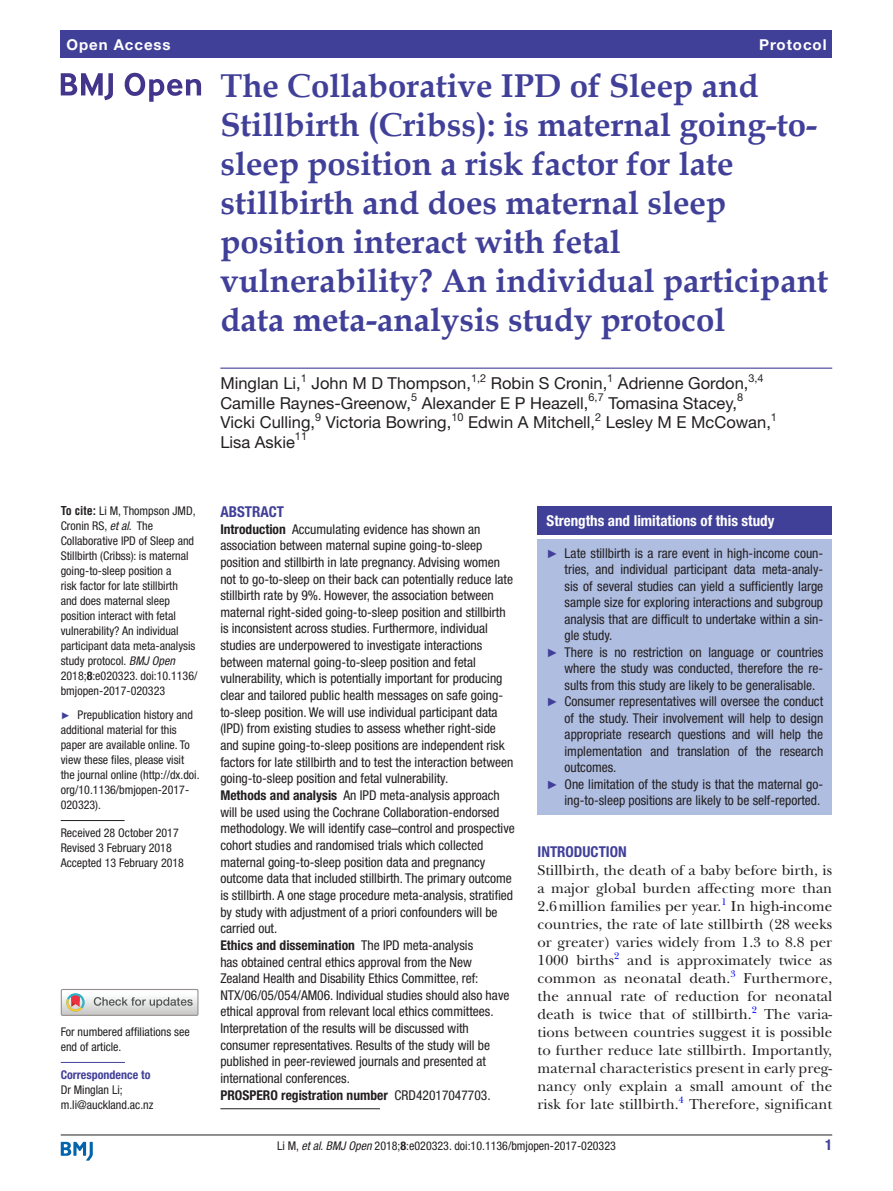
<style>
.page{position:relative;width:893px;height:1191px;background:#fff}
.page>*{position:absolute;margin:0;border:0;box-sizing:border-box;transform-origin:0 0}
.t1{font:700 33px/39px "Book Antiqua";color:#414099}
.t2{font:16.5px "Helvetica Neue LT Std";color:#231f20}
.t3{font:15px/18px "New Baskerville";color:#231f20;text-align:justify}
.t4{font:700 condensed 15px "Helvetica Neue LT Std";color:#fff}
.t5{font:700 condensed 15px "Helvetica Neue LT Std";color:#414099}
.t6{font:700 15px "Helvetica Neue LT Std";letter-spacing:.065em;color:#fff}
.t7{font:condensed 13.5px/16.6px "Helvetica Neue LT Std";color:#231f20}
.t8{font:condensed 12px/15px "Helvetica Neue LT Std";color:#231f20}
.t9{font:700 condensed 12px "Helvetica Neue LT Std";color:#414099}
.t10{font:10.95px "Helvetica Neue LT Std";color:#231f20}
.t11{font:9.9px "New Baskerville";color:#00f}
.s1{font-family:"Helvetica LT Std";font-weight:700}
.s2{font-style:italic}
.s3{font-weight:700}
.s4{font-family:"Arial";font-stretch:normal;font-size:9.75px;color:#414099}
.s5{font-family:"Arial";font-stretch:normal;font-size:12px;color:#414099}
</style>
<div class="page">
<hr style="left:61px;top:1134px;width:771px;height:1px;background:#231f20">
<svg style="left:61px;top:1141px;width:32px;height:19px"></svg>
<div style="left:61px;top:31px;width:771px;height:27px;background:#414099"></div>
<hr style="left:220px;top:367px;width:612px;height:2px;background:#414099">
<hr style="left:61px;top:820px;width:64px;height:1px;background:#231f20">
<hr style="left:61px;top:1062px;width:64px;height:1px;background:#414099">
<svg style="left:61px;top:73px;width:52px;height:27px"></svg>
<svg style="left:125px;top:73px;width:76px;height:29px"></svg>
<div style="left:61px;top:989px;width:138px;height:27px;border:1px solid #969090"></div>
<svg style="left:61px;top:989px;width:137px;height:26px"></svg>
<hr style="left:220px;top:1108px;width:160px;height:1px;background:#231f20">
<div style="left:538px;top:506px;width:294px;height:29px;background:#414099"></div>
<div style="left:538px;top:539px;width:294px;height:275px;background:#afbde1"></div>
<p class="t6" style="left:66px;top:35px;width:106px">Open Access</p>
<p class="t6" style="left:759px;top:35px;width:69px">Protocol</p>
<p class="t1" style="left:220px;top:66px;width:609px">The Collaborative IPD of Sleep and Stillbirth (Cribss): is maternal going-to&shy;sleep position a risk factor for late stillbirth and does maternal sleep position interact with fetal vulnerability? An individual participant data meta-analysis study protocol</p>
<p class="t2" style="left:220px;top:374px;width:82px">Minglan Li,</p>
<p class="t10" style="left:301px;top:371px;width:8px">1</p>
<p class="t2" style="left:311px;top:374px;width:161px">John M D Thompson,</p>
<p class="t10" style="left:471px;top:371px;width:17px">1,2</p>
<p class="t2" style="left:491px;top:374px;width:118px">Robin S Cronin,</p>
<p class="t10" style="left:607px;top:371px;width:8px">1</p>
<p class="t2" style="left:618px;top:374px;width:132px">Adrienne Gordon,</p>
<p class="t10" style="left:748px;top:371px;width:17px">3,4</p>
<p class="t2" style="left:220px;top:393px;width:192px">Camille Raynes-Greenow,</p>
<p class="t10" style="left:411px;top:391px;width:8px">5</p>
<p class="t2" style="left:422px;top:393px;width:168px">Alexander E P Heazell,</p>
<p class="t10" style="left:589px;top:391px;width:17px">6,7</p>
<p class="t2" style="left:608px;top:393px;width:130px">Tomasina Stacey,</p>
<p class="t10" style="left:737px;top:391px;width:8px">8</p>
<p class="t2" style="left:220px;top:413px;width:96px">Vicki Culling,</p>
<p class="t10" style="left:315px;top:410px;width:8px">9</p>
<p class="t2" style="left:326px;top:413px;width:127px">Victoria Bowring,</p>
<p class="t10" style="left:451px;top:410px;width:14px">10</p>
<p class="t2" style="left:468px;top:413px;width:129px">Edwin A Mitchell,</p>
<p class="t10" style="left:595px;top:410px;width:8px">2</p>
<p class="t2" style="left:606px;top:413px;width:167px">Lesley M E McCowan,</p>
<p class="t10" style="left:771px;top:410px;width:8px">1</p>
<p class="t2" style="left:220px;top:432px;width:76px">Lisa Askie</p>
<p class="t10" style="left:295px;top:430px;width:14px">11</p>
<p class="t8" style="left:61px;top:503px;width:138px"><span class="s1">To cite:</span> Li M, Thompson JMD,<br>Cronin RS, <span class="s2">et al</span>. The<br>Collaborative IPD of Sleep and<br>Stillbirth (Cribss): is maternal going-to-sleep position a<br>risk factor for late stillbirth<br>and does maternal sleep position interact with fetal vulnerability? An individual participant data meta-analysis study protocol. <span class="s2">BMJ Open<br></span>2018;<span class="s3">8</span>:e020323. doi:10.1136/ bmjopen-2017-020323</p>
<p class="t8" style="left:61px;top:707px;width:140px"><span class="s4">►</span> Prepublication history and additional material for this paper are available online. To view these files, please visit the journal online (http://dx.doi. org/10.1136/bmjopen-2017-<br>020323).</p>
<p class="t8" style="left:61px;top:825px;width:125px">Received 28 October 2017<br>Revised 3 February 2018<br>Accepted 13 February 2018</p>
<p class="t8" style="left:61px;top:1024px;width:130px">For numbered affiliations see end of article.</p>
<p class="t9" style="left:61px;top:1067px;width:91px">Correspondence to</p>
<p class="t8" style="left:61px;top:1082px;width:94px">Dr Minglan Li; m.li@auckland.ac.nz</p>
<p class="t5" style="left:220px;top:502px;width:65px">Abstract</p>
<p class="t7" style="left:220px;top:520px;width:296px"><span class="s3">Introduction</span> Accumulating evidence has shown an association between maternal supine going-to-sleep position and stillbirth in late pregnancy. Advising women not to go-to-sleep on their back can potentially reduce late stillbirth rate by 9%. However, the association between maternal right-sided going-to-sleep position and stillbirth is inconsistent across studies. Furthermore, individual studies are underpowered to investigate interactions between maternal going-to-sleep position and fetal vulnerability, which is potentially important for producing clear and tailored public health messages on safe going&shy;to-sleep position. We will use individual participant data (IPD) from existing studies to assess whether right-side and supine going-to-sleep positions are independent risk factors for late stillbirth and to test the interaction between going-to-sleep position and fetal vulnerability.<br><span class="s3">Methods and analysis</span> An IPD meta-analysis approach will be used using the Cochrane Collaboration-endorsed methodology. We will identify case–control and prospective cohort studies and randomised trials which collected maternal going-to-sleep position data and pregnancy outcome data that included stillbirth. The primary outcome is stillbirth. A one stage procedure meta-analysis, stratified by study with adjustment of a priori confounders will be carried out.<br><span class="s3">Ethics and dissemination</span> The IPD meta-analysis<br>has obtained central ethics approval from the New<br>Zealand Health and Disability Ethics Committee, ref:<br>NTX/06/05/054/AM06. Individual studies should also have ethical approval from relevant local ethics committees.<br>Interpretation of the results will be discussed with consumer representatives. Results of the study will be published in peer-reviewed journals and presented at international conferences.<br><span class="s3">PROSPERO registration number</span> CRD42017047703.</p>
<p class="t4" style="left:547px;top:511px;width:229px">Strengths and limitations of this study</p>
<p class="t7" style="left:547px;top:544px;width:278px"><span class="s5">►</span> Late stillbirth is a rare event in high-income coun-</p>
<p class="t7" style="left:565px;top:561px;width:260px">tries, and individual participant data meta-analy-</p>
<p class="t7" style="left:565px;top:577px;width:260px">sis of several studies can yield a sufficiently large</p>
<p class="t7" style="left:565px;top:594px;width:260px">sample size for exploring interactions and subgroup</p>
<p class="t7" style="left:565px;top:610px;width:260px">analysis that are difficult to undertake within a sin-</p>
<p class="t7" style="left:565px;top:627px;width:49px">gle study.</p>
<p class="t7" style="left:547px;top:643px;width:278px"><span class="s5">►</span> There is no restriction on language or countries</p>
<p class="t7" style="left:565px;top:660px;width:260px">where the study was conducted, therefore the re-</p>
<p class="t7" style="left:565px;top:676px;width:252px">sults from this study are likely to be generalisable.</p>
<p class="t7" style="left:547px;top:693px;width:278px"><span class="s5">►</span> Consumer representatives will oversee the conduct</p>
<p class="t7" style="left:565px;top:709px;width:260px">of the study. Their involvement will help to design</p>
<p class="t7" style="left:565px;top:726px;width:260px">appropriate research questions and will help the</p>
<p class="t7" style="left:565px;top:742px;width:260px">implementation and translation of the research</p>
<p class="t7" style="left:565px;top:759px;width:53px">outcomes.</p>
<p class="t7" style="left:547px;top:775px;width:278px"><span class="s5">►</span> One limitation of the study is that the maternal go-</p>
<p class="t7" style="left:565px;top:792px;width:257px">ing-to-sleep positions are likely to be self-reported.</p>
<p class="t5" style="left:538px;top:843px;width:91px">Introduction</p>
<p class="t3" style="left:538px;top:861px;width:296px">Stillbirth, the death of a baby before birth, is a major global burden affecting more than 2.6million families per year.</p>
<p class="t11" style="left:721px;top:895px;width:7px">1</p>
<p class="t3" style="left:538px;top:897px;width:296px;text-indent:193px">In high-income countries, the rate of late stillbirth (28 weeks or greater) varies widely from 1.3 to 8.8 per 1000 births</p>
<p class="t11" style="left:614px;top:949px;width:7px">2</p>
<p class="t3" style="left:538px;top:951px;width:296px;text-indent:90px">and is approximately twice as common as neonatal death.</p>
<p class="t11" style="left:730px;top:967px;width:7px">3</p>
<p class="t3" style="left:538px;top:969px;width:296px;text-indent:206px">Furthermore, the annual rate of reduction for neonatal death is twice that of stillbirth.<sup>2</sup></p>
<p class="t3" style="left:538px;top:1005px;width:296px;text-indent:226px">The varia&shy;tions between countries suggest it is possible to further reduce late stillbirth. Importantly, maternal characteristics present in early preg&shy;nancy only explain a small amount of the risk for late stillbirth.</p>
<p class="t11" style="left:679px;top:1093px;width:7px">4</p>
<p class="t3" style="left:689px;top:1095px;width:145px">Therefore, significant</p>
<p class="t8" style="left:277px;top:1137px;width:340px">Li M, <span class="s2">et al</span>. <span class="s2">BMJ Open</span> 2018;<span class="s3">8</span>:e020323. doi:10.1136/bmjopen-2017-020323</p>
<p class="t5" style="left:825px;top:1135px;width:9px">1</p>
</div>
